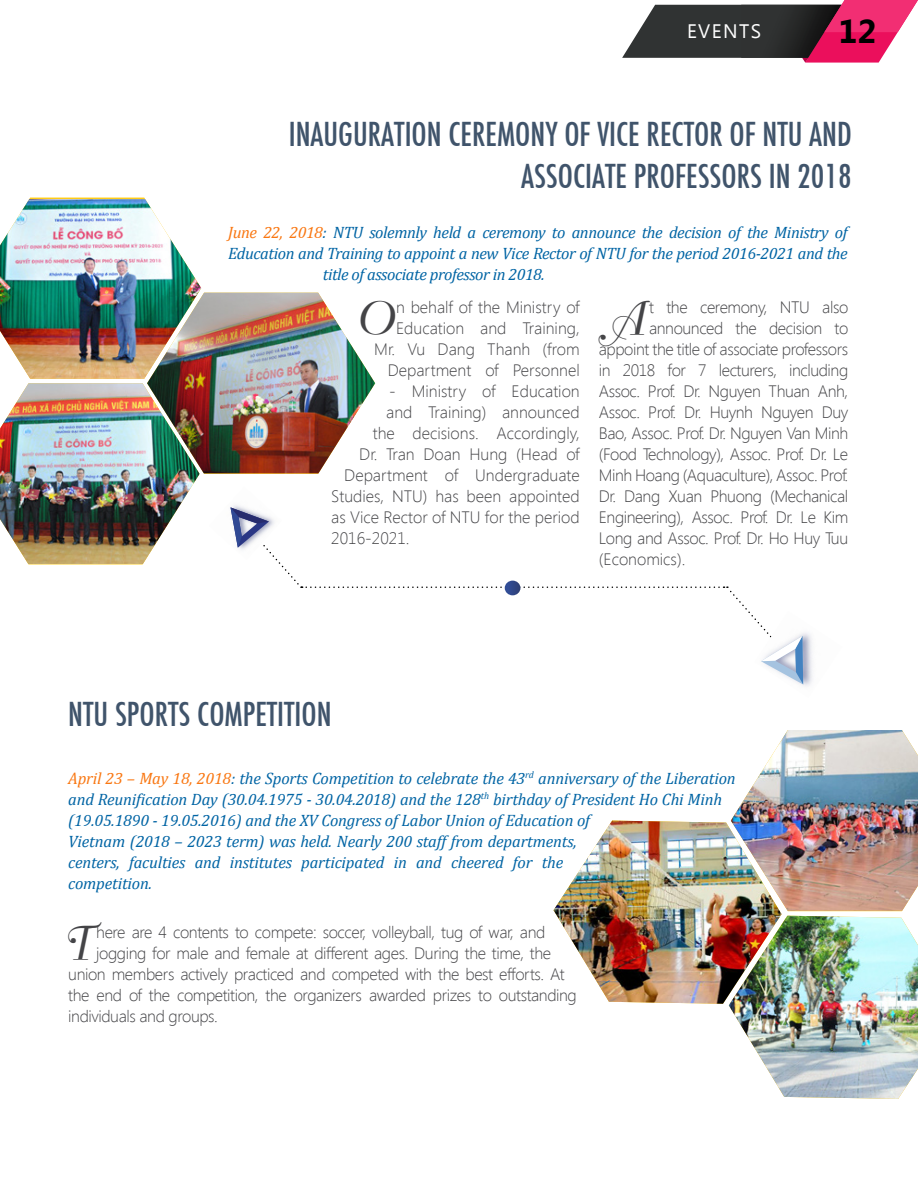
<style>
.page{position:relative;width:918px;height:1188px;background:#fff}
.page>*{position:absolute;margin:0;border:0;box-sizing:border-box;transform-origin:0 0}
.t1{font:46.2px "SFU Belle";color:#444447}
.t2{font:36px/42px "SFU Function Condensed";color:#40546b;text-align:right}
.t3{font:700 33px "Segoe UI";color:#000}
.t4{font:19.5px "Segoe UI";letter-spacing:.075em;color:#fff}
.t5{font:300 16.5px "Segoe UI";letter-spacing:-.025em;color:#444447}
.t6{font:italic 16.5px/21px "Cambria";letter-spacing:-.01em;color:#0064a4}
.t7{font:300 16.5px/21px "Segoe UI";color:#444447;text-align:right}
.s1{color:#f97712}
</style>
<div class="page">
<img style="left:554px;top:820px;width:364px;height:279px">
<img style="left:731px;top:730px;width:187px;height:181px">
<img style="left:801px;top:633px;width:12px;height:53px">
<img style="left:0;top:198px;width:803px;height:486px">
<svg style="left:622px;top:0;width:296px;height:63px"></svg>
<p class="t4" style="left:687px;top:17px;width:76px">EVENTS</p>
<h3 class="t3" style="left:838px;top:8px;width:39px">12</h3>
<h2 class="t2" style="left:289px;top:110px;width:565px">INAUGURATION CEREMONY OF VICE RECTOR OF NTU AND<br>ASSOCIATE PROFESSORS IN 2018</h2>
<p class="t6" style="left:228px;top:221px;width:621px"><span class="s1">June 22, 2018</span>: NTU solemnly held a ceremony to announce the decision of the Ministry of</p>
<p class="t6" style="left:228px;top:242px;width:621px">Education and Training to appoint a new Vice Rector of NTU for the period 2016-2021 and the</p>
<p class="t6" style="left:323px;top:263px;width:224px">title of associate professor in 2018.</p>
<h1 class="t1" style="left:353px;top:281px;width:40px">O</h1>
<p class="t7" style="left:374px;top:296px;width:207px">n behalf of the Ministry of<br>Education and Training,<br>Mr. Vu Dang Thanh (from<br>Department of Personnel</p>
<p class="t7" style="left:389px;top:380px;width:192px">- Ministry of Education</p>
<p class="t7" style="left:386px;top:401px;width:195px">and Training) announced</p>
<p class="t7" style="left:373px;top:422px;width:208px">the decisions. Accordingly,</p>
<p class="t7" style="left:359px;top:443px;width:222px">Dr. Tran Doan Hung (Head of</p>
<p class="t7" style="left:344px;top:464px;width:237px">Department of Undergraduate</p>
<p class="t7" style="left:331px;top:485px;width:250px">Studies, NTU) has been appointed</p>
<p class="t7" style="left:331px;top:506px;width:250px">as Vice Rector of NTU for the period</p>
<p class="t7" style="left:331px;top:527px;width:80px">2016-2021.</p>
<h1 class="t1" style="left:607px;top:281px;width:37px">A</h1>
<p class="t5" style="left:649px;top:296px;width:201px">t the ceremony, NTU also</p>
<p class="t5" style="left:649px;top:317px;width:201px">announced the decision to</p>
<p class="t5" style="left:599px;top:338px;width:251px">appoint the title of associate professors</p>
<p class="t5" style="left:599px;top:359px;width:251px">in 2018 for 7 lecturers, including</p>
<p class="t5" style="left:599px;top:380px;width:251px">Assoc. Prof. Dr. Nguyen Thuan Anh,</p>
<p class="t5" style="left:599px;top:401px;width:251px">Assoc. Prof. Dr. Huynh Nguyen Duy</p>
<p class="t5" style="left:599px;top:422px;width:251px">Bao, Assoc. Prof. Dr. Nguyen Van Minh</p>
<p class="t5" style="left:599px;top:443px;width:251px">(Food Technology), Assoc. Prof. Dr. Le</p>
<p class="t5" style="left:599px;top:464px;width:251px">Minh Hoang (Aquaculture), Assoc. Prof.</p>
<p class="t5" style="left:599px;top:485px;width:251px">Dr. Dang Xuan Phuong (Mechanical</p>
<p class="t5" style="left:599px;top:506px;width:251px">Engineering), Assoc. Prof. Dr. Le Kim</p>
<p class="t5" style="left:599px;top:527px;width:251px">Long and Assoc. Prof. Dr. Ho Huy Tuu</p>
<p class="t7" style="left:599px;top:548px;width:88px">(Economics).</p>
<h2 class="t2" style="left:68px;top:690px;width:265px">NTU SPORTS COMPETITION</h2>
<p class="t6" style="left:68px;top:767px;width:669px"><span class="s1">April 23 – May 18, 2018</span>: the Sports Competition to celebrate the 43<sup>rd</sup> anniversary of the Liberation and Reunification Day (30.04.1975 - 30.04.2018) and the 128<sup>th</sup> birthday of President Ho Chi Minh (19.05.1890 - 19.05.2016) and the XV Congress of Labor Union of Education of<br>Vietnam (2018 – 2023 term) was held. Nearly 200 staff from departments,<br>centers, faculties and institutes participated in and cheered for the<br>competition.</p>
<h1 class="t1" style="left:61px;top:906px;width:32px">T</h1>
<p class="t5" style="left:96px;top:920px;width:451px">here are 4 contents to compete: soccer, volleyball, tug of war, and</p>
<p class="t5" style="left:96px;top:941px;width:456px">jogging for male and female at different ages. During the time, the</p>
<p class="t5" style="left:68px;top:962px;width:498px">union members actively practiced and competed with the best efforts. At</p>
<p class="t5" style="left:68px;top:983px;width:510px">the end of the competition, the organizers awarded prizes to outstanding</p>
<p class="t5" style="left:68px;top:1004px;width:151px">individuals and groups.</p>
</div>
